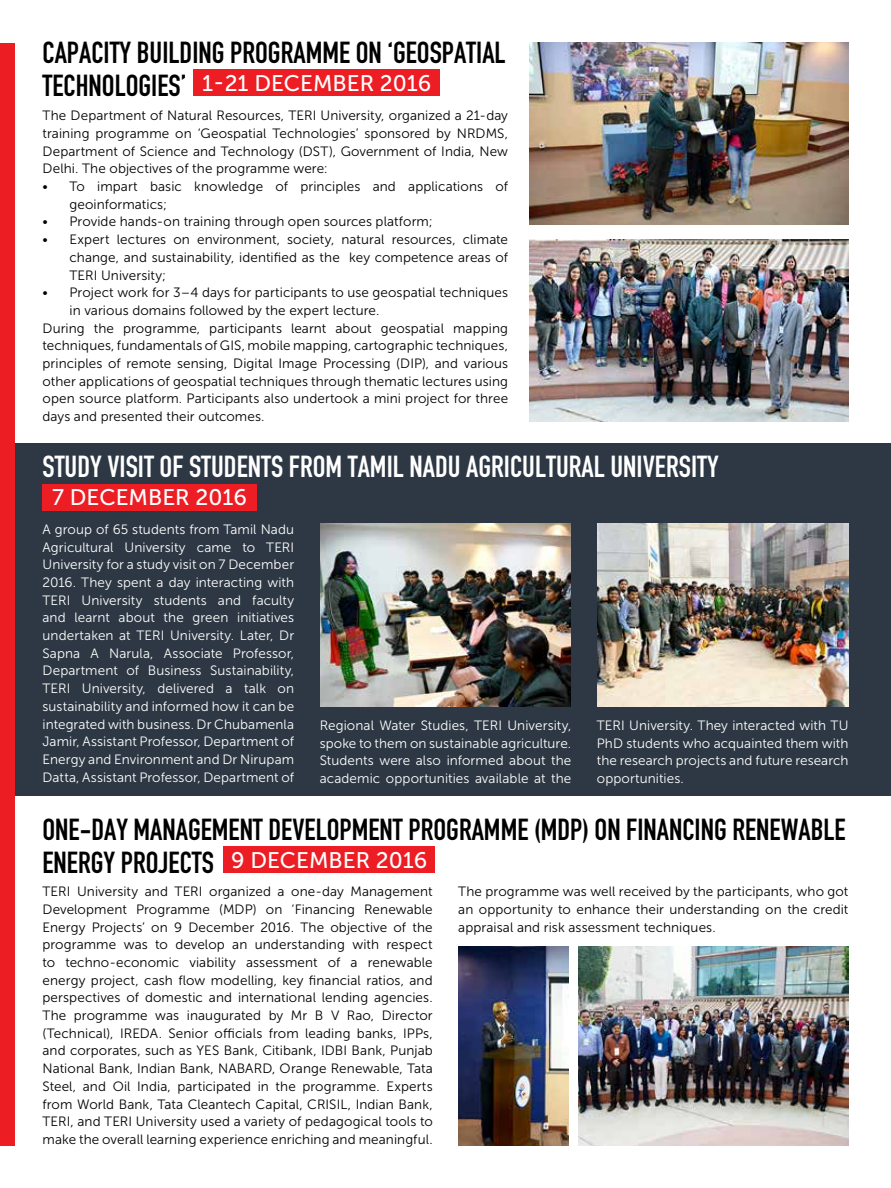
<style>
.page{position:relative;width:891px;height:1188px;background:#fff}
.page>*{position:absolute;margin:0;border:0;box-sizing:border-box;transform-origin:0 0}
.t1{font:30px/33px "DIN Engschrift Std";color:#000}
.t2{font:30px "DIN Engschrift Std";color:#fff}
.t3{font:22.5px "Museo Sans 500";color:#fff}
.t4{font:13.5px/17.7px "Museo Sans 300";letter-spacing:.005em;color:#000;text-align:justify}
.t5{font:13.5px/17.7px "Museo Sans 300";letter-spacing:.005em;color:#fff;text-align:justify}
</style>
<div class="page">
<div style="left:0;top:443px;width:891px;height:353px;background:#2d3844"></div>
<div style="left:0;top:43px;width:15px;height:1102px;background:#ed1d24"></div>
<div style="left:43px;top:484px;width:214px;height:26px;background:#ed1d24"></div>
<div style="left:193px;top:69px;width:247px;height:27px;background:#ed1d24"></div>
<div style="left:223px;top:846px;width:212px;height:27px;background:#ed1d24"></div>
<img style="left:530px;top:43px;width:318px;height:181px">
<img style="left:530px;top:239px;width:318px;height:182px">
<img style="left:320px;top:524px;width:251px;height:183px">
<img style="left:598px;top:524px;width:250px;height:183px">
<img style="left:578px;top:946px;width:270px;height:199px">
<img style="left:458px;top:946px;width:111px;height:199px">
<h1 class="t1" style="left:43px;top:36px;width:465px">CAPACITY BUILDING PROGRAMME ON ‘GEOSPATIAL<br>TECHNOLOGIES’</h1>
<h2 class="t3" style="left:202px;top:71px;width:231px">1-21 DECEMBER 2016</h2>
<p class="t4" style="left:43px;top:107px;width:467px">The Department of Natural Resources, TERI University, organized a 21-day training programme on ‘Geospatial Technologies’ sponsored by NRDMS, Department of Science and Technology (DST), Government of India, New Delhi. The objectives of the programme were:</p>
<p class="t4" style="left:70px;top:178px;width:440px;text-indent:-27px">• To impart basic knowledge of principles and applications of geoinformatics;</p>
<p class="t4" style="left:43px;top:213px;width:392px">• Provide hands-on training through open sources platform;</p>
<p class="t4" style="left:70px;top:231px;width:440px;text-indent:-27px">• Expert lectures on environment, society, natural resources, climate change, and sustainability, identified as the key competence areas of TERI University;</p>
<p class="t4" style="left:43px;top:284px;width:467px">• Project work for 3–4 days for participants to use geospatial techniques</p>
<p class="t4" style="left:70px;top:302px;width:311px">in various domains followed by the expert lecture.</p>
<p class="t4" style="left:43px;top:319px;width:467px">During the programme, participants learnt about geospatial mapping</p>
<p class="t4" style="left:43px;top:337px;width:467px">techniques, fundamentals of GIS, mobile mapping, cartographic techniques,</p>
<p class="t4" style="left:43px;top:355px;width:467px">principles of remote sensing, Digital Image Processing (DIP), and various</p>
<p class="t4" style="left:43px;top:372px;width:467px">other applications of geospatial techniques through thematic lectures using</p>
<p class="t4" style="left:43px;top:390px;width:467px">open source platform. Participants also undertook a mini project for three</p>
<p class="t4" style="left:43px;top:408px;width:224px">days and presented their outcomes.</p>
<h1 class="t2" style="left:43px;top:449px;width:678px">STUDY VISIT OF STUDENTS FROM TAMIL NADU AGRICULTURAL UNIVERSITY</h1>
<h2 class="t3" style="left:52px;top:485px;width:196px">7 DECEMBER 2016</h2>
<p class="t5" style="left:43px;top:520px;width:253px">A group of 65 students from Tamil Nadu Agricultural University came to TERI University for a study visit on 7 December 2016. They spent a day interacting with TERI University students and faculty and learnt about the green initiatives undertaken at TERI University. Later, Dr Sapna A Narula, Associate Professor, Department of Business Sustainability, TERI University, delivered a talk on sustainability and informed how it can be integrated with business. Dr Chubamenla Jamir, Assistant Professor, Department of Energy and Environment and Dr Nirupam Datta, Assistant Professor, Department of</p>
<p class="t5" style="left:320px;top:716px;width:253px">Regional Water Studies, TERI University, spoke to them on sustainable agriculture.<br>Students were also informed about the academic opportunities available at the</p>
<p class="t5" style="left:597px;top:717px;width:253px">TERI University. They interacted with TU PhD students who acquainted them with the research projects and future research opportunities.</p>
<h1 class="t1" style="left:43px;top:813px;width:805px">ONE-DAY MANAGEMENT DEVELOPMENT PROGRAMME (MDP) ON FINANCING RENEWABLE<br>ENERGY PROJECTS</h1>
<h2 class="t3" style="left:231px;top:848px;width:198px">9 DECEMBER 2016</h2>
<p class="t4" style="left:43px;top:883px;width:392px">TERI University and TERI organized a one-day Management Development Programme (MDP) on ‘Financing Renewable Energy Projects’ on 9 December 2016. The objective of the programme was to develop an understanding with respect to techno-economic viability assessment of a renewable energy project, cash flow modelling, key financial ratios, and perspectives of domestic and international lending agencies.<br>The programme was inaugurated by Mr B V Rao, Director (Technical), IREDA. Senior officials from leading banks, IPPs, and corporates, such as YES Bank, Citibank, IDBI Bank, Punjab National Bank, Indian Bank, NABARD, Orange Renewable, Tata Steel, and Oil India, participated in the programme. Experts from World Bank, Tata Cleantech Capital, CRISIL, Indian Bank, TERI, and TERI University used a variety of pedagogical tools to make the overall learning experience enriching and meaningful.</p>
<p class="t4" style="left:458px;top:883px;width:392px">The programme was well received by the participants, who got an opportunity to enhance their understanding on the credit appraisal and risk assessment techniques.</p>
</div>
